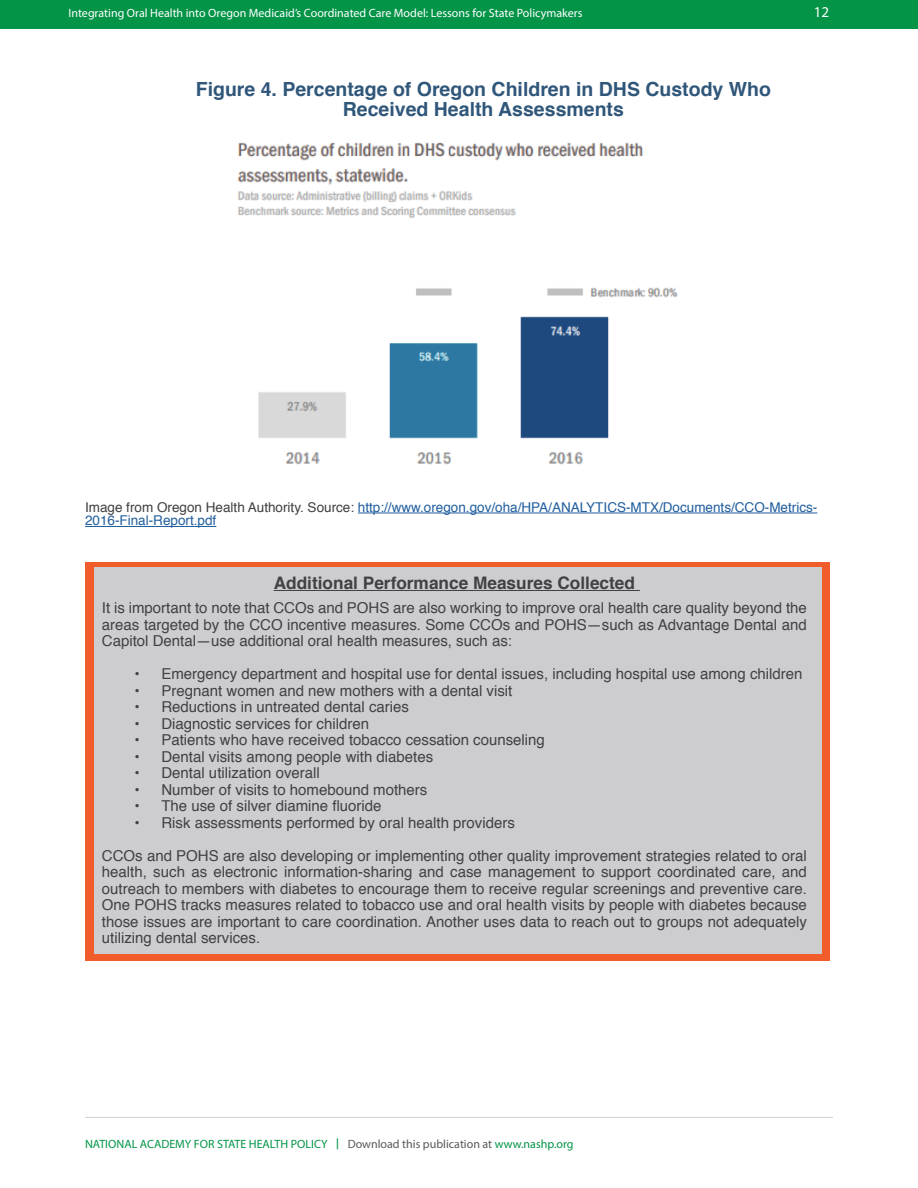
<style>
.page{position:relative;width:918px;height:1188px;background:#fff}
.page>*{position:absolute;margin:0;border:0;box-sizing:border-box;transform-origin:0 0}
.t1{font:700 19.5px/19.5px "Helvetica";color:#30577a;text-align:center}
.t2{font:700 17.25px "Helvetica";color:#414042}
.t3{font:15px/16.5px "Helvetica";color:#414042;text-align:justify}
.t4{font:15px "Myriad Pro";color:#fff}
.t5{font:13.5px/13.5px "Helvetica";color:#215e9e}
.t6{font:12px "Myriad Pro";color:#fff}
.t7{font:12px "Myriad Pro";color:#039447}
.s1{color:#414042}
.s2{font-family:"Fira Sans"}
.s3{color:#58595b}
</style>
<div class="page">
<div style="left:0;top:0;width:918px;height:29px;background:#039447"></div>
<hr style="left:85px;top:1117px;width:748px;height:1px;background:#d1d3d4">
<hr style="left:358px;top:513px;width:459px;height:1px;background:#215e9e">
<hr style="left:85px;top:526px;width:131px;height:1px;background:#215e9e">
<div style="left:85px;top:562px;width:745px;height:398px;background:#f15d2a"></div>
<div style="left:94px;top:567px;width:728px;height:387px;background:#cdcccf"></div>
<hr style="left:274px;top:590px;width:366px;height:1px;background:#414042">
<img style="left:237px;top:142px;width:441px;height:323px">
<p class="t6" style="left:68px;top:5px;width:516px">Integrating Oral Health into Oregon Medicaid’s Coordinated Care Model: Lessons for State Policymakers</p>
<p class="t4" style="left:814px;top:3px;width:17px">12</p>
<h1 class="t1" style="left:196px;top:80px;width:577px">Figure 4. Percentage of Oregon Children in DHS Custody Who<br>Received Health Assessments</h1>
<p class="t5" style="left:85px;top:501px;width:734px"><span class="s1">Image from Oregon Health Authority. Source:</span> http://www.oregon.gov/oha/HPA/ANALYTICS-MTX/Documents/CCO-Metrics-<br>2016-Final-Report.pdf</p>
<p class="t2" style="left:274px;top:569px;width:363px">Additional Performance Measures Collected</p>
<p class="t3" style="left:102px;top:600px;width:706px">It is important to note that CCOs and POHS are also working to improve oral health care quality beyond the areas targeted by the CCO incentive measures. Some CCOs and POHS—such as Advantage Dental and Capitol Dental—use additional oral health measures, such as:</p>
<p class="t3" style="left:134px;top:666px;width:670px">• Emergency department and hospital use for dental issues, including hospital use among children</p>
<p class="t3" style="left:134px;top:683px;width:379px">• Pregnant women and new mothers with a dental visit</p>
<p class="t3" style="left:134px;top:699px;width:276px">• Reductions in untreated dental caries</p>
<p class="t3" style="left:134px;top:716px;width:236px">• Diagnostic services for children</p>
<p class="t3" style="left:134px;top:732px;width:412px">• Patients who have received tobacco cessation counseling</p>
<p class="t3" style="left:134px;top:749px;width:300px">• Dental visits among people with diabetes</p>
<p class="t3" style="left:134px;top:765px;width:187px">• Dental utilization overall</p>
<p class="t3" style="left:134px;top:782px;width:294px">• Number of visits to homebound mothers</p>
<p class="t3" style="left:134px;top:798px;width:249px">• The use of silver diamine fluoride</p>
<p class="t3" style="left:134px;top:815px;width:382px">• Risk assessments performed by oral health providers</p>
<p class="t3" style="left:102px;top:848px;width:706px">CCOs and POHS are also developing or implementing other quality improvement strategies related to oral health, such as electronic information-sharing and case management to support coordinated care, and outreach to members with diabetes to encourage them to receive regular screenings and preventive care.<br>One POHS tracks measures related to tobacco use and oral health visits by people with diabetes because those issues are important to care coordination. Another uses data to reach out to groups not adequately utilizing dental services.</p>
<p class="t7" style="left:85px;top:1136px;width:490px">NATIONAL ACADEMY FOR STATE HEALTH POLICY <span class="s2">|</span> <span class="s3">Download this publication at</span> www.nashp.org</p>
</div>
